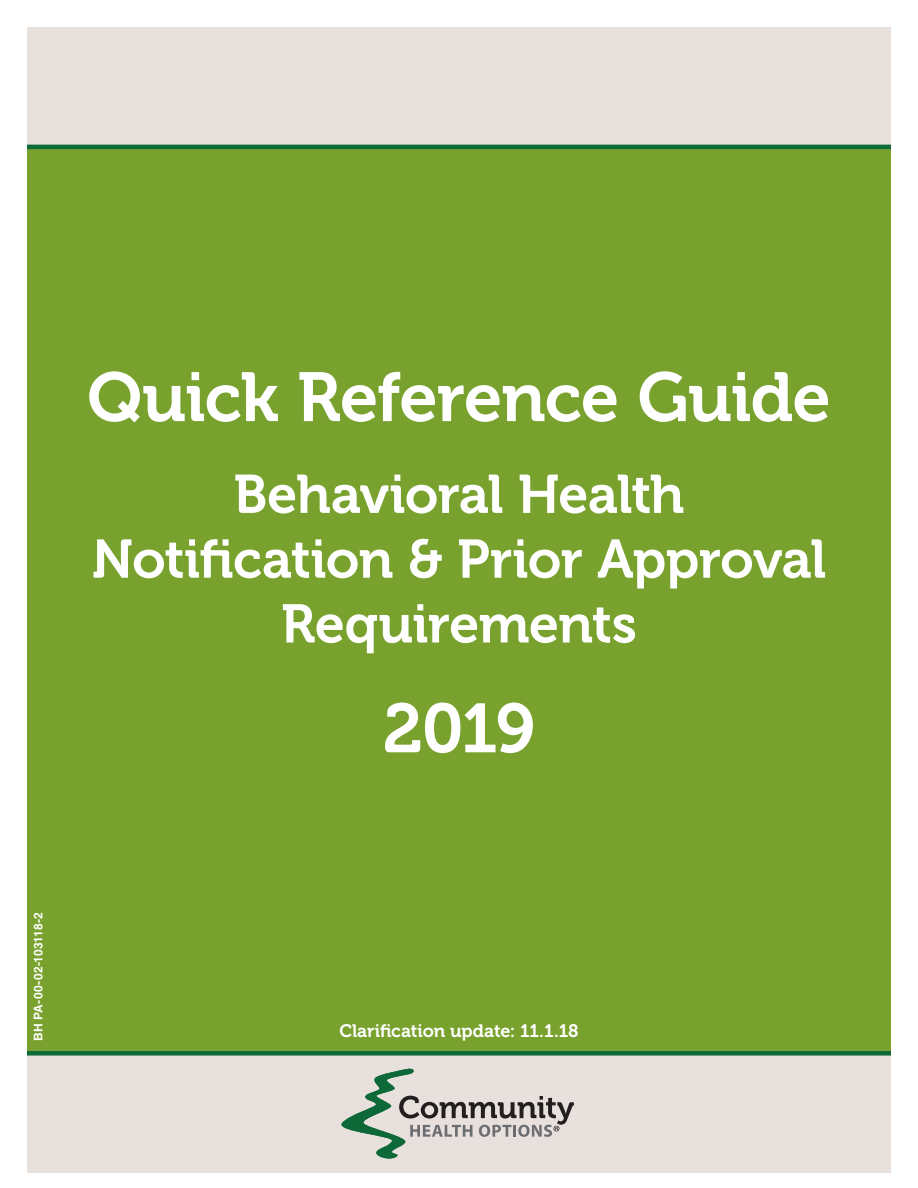
<style>
.page{position:relative;width:918px;height:1188px;background:#fff}
.page>*{position:absolute;margin:0;border:0;box-sizing:border-box;transform-origin:0 0}
.t1{font:69px "Museo 700";letter-spacing:-.015em;color:#fff}
.t2{font:54px/64.8px "Museo 700";letter-spacing:-.015em;color:#fff;text-align:center}
.t3{font:18px "Museo 700";letter-spacing:-.005em;color:#fff}
.t4{font:700 12px "Helvetica";letter-spacing:-.005em;color:#fff}
</style>
<div class="page">
<div style="left:27px;top:139px;width:864px;height:940px;background:#78a22d"></div>
<div style="left:27px;top:27px;width:864px;height:120px;background:#e8e0dd"></div>
<hr style="left:27px;top:145px;width:864px;height:4px;background:#0d6937">
<div style="left:27px;top:1053px;width:864px;height:120px;background:#e8e0dd"></div>
<div style="left:27px;top:1051px;width:864px;height:5px;background:#0d6937"></div>
<svg style="left:341px;top:1069px;width:233px;height:90px"></svg>
<p class="t1" style="left:87px;top:359px;width:745px">Quick Reference Guide</p>
<p class="t2" style="left:92px;top:463px;width:736px">Behavioral Health<br>Notification &amp; Prior Approval<br>Requirements</p>
<p class="t1" style="left:383px;top:690px;width:154px">2019</p>
<p class="t4" style="left:31px;top:1041px;width:131px;rotate:-90deg">BH PA-00-02-103118-2</p>
<p class="t3" style="left:339px;top:1021px;width:241px">Clarification update: 11.1.18</p>
</div>
